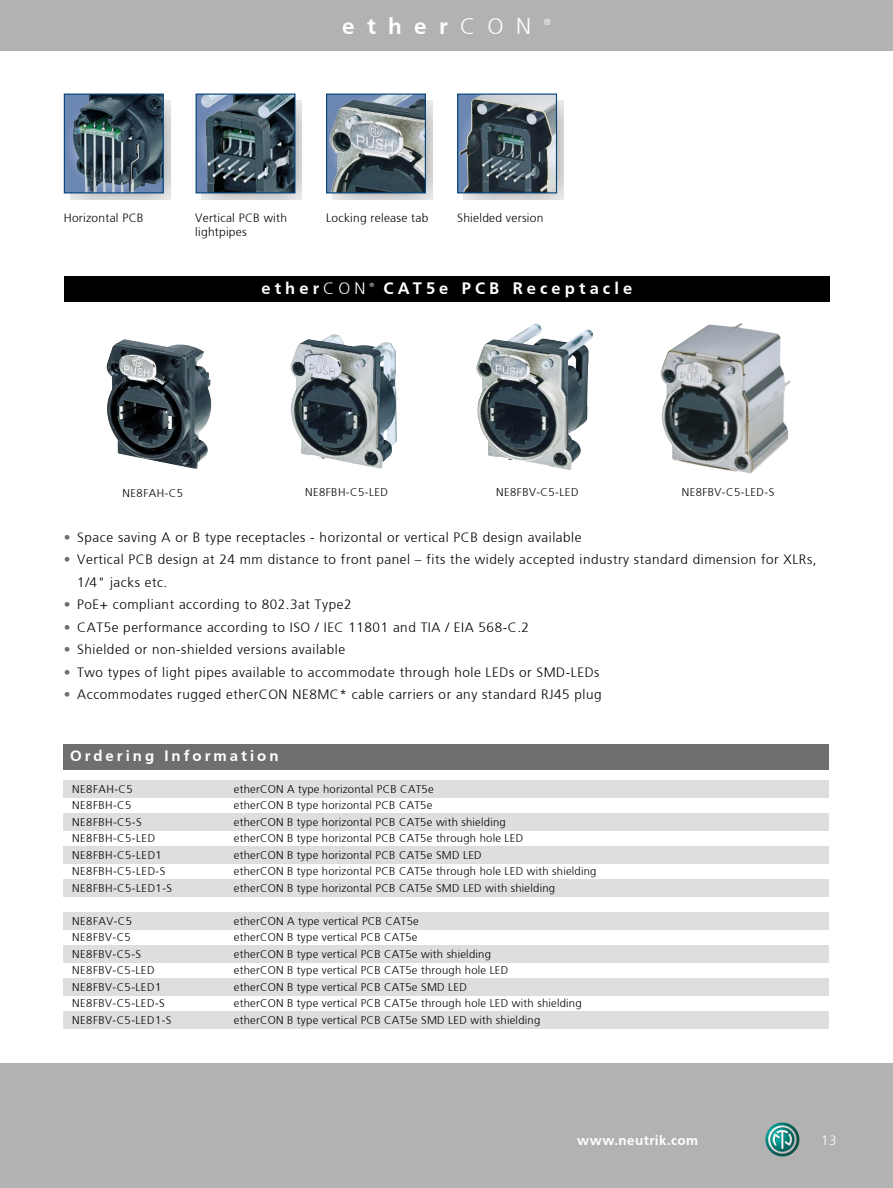
<style>
.page{position:relative;width:893px;height:1188px;background:#fff}
.page>*{position:absolute;margin:0;border:0;box-sizing:border-box;transform-origin:0 0}
.t1{font:700 22.5px "Frutiger";letter-spacing:.55em;color:#fff}
.t2{font:700 16.5px "Frutiger";letter-spacing:.25em;color:#fff}
.t3{font:700 15px "Frutiger";letter-spacing:.2em;color:#fff}
.t4{font:300 13.5px/22.5px "Frutiger";letter-spacing:.04em;color:#000}
.t5{font:700 13.5px "Frutiger";letter-spacing:.025em;color:#fff}
.t6{font:300 13.5px "Frutiger";color:#fff}
.t7{font:300 12px/14.4px "Frutiger";letter-spacing:.02em;color:#000}
.t8{font:300 11.25px "Frutiger";letter-spacing:.02em;color:#000}
.t9{font:300 11.25px "Frutiger";letter-spacing:.04em;color:#000}
.t10{font:300 9px "Frutiger";color:#fff}
.t11{font:300 6px "Frutiger";color:#fff}
.s1{font-weight:300}
.s2{color:#706f6f}
</style>
<div class="page">
<div style="left:0;top:0;width:893px;height:51px;background:#b2b2b2"></div>
<div style="left:13px;top:1063px;width:880px;height:125px;background:#b2b2b2"></div>
<img style="left:765px;top:1123px;width:34px;height:33px">
<div style="left:0;top:1063px;width:13px;height:125px;background:#b2b2b2"></div>
<div style="left:64px;top:744px;width:765px;height:26px;background:#706f6f"></div>
<div style="left:64px;top:780px;width:765px;height:17px;background:#dedede"></div>
<div style="left:64px;top:912px;width:765px;height:17px;background:#dedede"></div>
<div style="left:64px;top:813px;width:765px;height:17px;background:#dedede"></div>
<div style="left:64px;top:945px;width:765px;height:17px;background:#dedede"></div>
<div style="left:64px;top:847px;width:765px;height:17px;background:#dedede"></div>
<div style="left:64px;top:978px;width:765px;height:17px;background:#dedede"></div>
<div style="left:64px;top:880px;width:765px;height:17px;background:#dedede"></div>
<div style="left:64px;top:1012px;width:765px;height:17px;background:#dedede"></div>
<img style="left:202px;top:100px;width:100px;height:100px">
<img style="left:332px;top:100px;width:100px;height:100px">
<img style="left:463px;top:100px;width:100px;height:100px">
<img style="left:200px;top:96px;width:93px;height:95px">
<div style="left:196px;top:94px;width:99px;height:99px;border:1px solid #004279"></div>
<img style="left:329px;top:96px;width:95px;height:95px">
<div style="left:326px;top:94px;width:100px;height:99px;border:1px solid #004279"></div>
<img style="left:459px;top:96px;width:96px;height:95px">
<div style="left:457px;top:94px;width:100px;height:99px;border:1px solid #004279"></div>
<img style="left:70px;top:100px;width:100px;height:100px">
<div style="left:64px;top:94px;width:99px;height:99px;background:linear-gradient(to bottom,#6f89b3,#6f89b3)"></div>
<img style="left:72px;top:96px;width:90px;height:95px">
<div style="left:64px;top:94px;width:100px;height:99px;border:1px solid #004279"></div>
<img style="left:106px;top:339px;width:106px;height:130px">
<img style="left:476px;top:324px;width:117px;height:146px">
<img style="left:290px;top:334px;width:107px;height:135px">
<img style="left:660px;top:323px;width:131px;height:151px">
<div style="left:64px;top:276px;width:765px;height:26px;background:#000"></div>
<h1 class="t1" style="left:342px;top:13px;width:191px">ether<span class="s1">CON</span></h1>
<p class="t10" style="left:544px;top:17px;width:9px">®</p>
<p class="t7" style="left:64px;top:210px;width:81px">Horizontal PCB</p>
<p class="t7" style="left:195px;top:210px;width:93px">Vertical PCB with lightpipes</p>
<p class="t7" style="left:326px;top:210px;width:104px">Locking release tab</p>
<p class="t7" style="left:457px;top:210px;width:88px">Shielded version</p>
<h2 class="t2" style="left:261px;top:279px;width:106px">ether<span class="s1">CON</span></h2>
<p class="t11" style="left:370px;top:282px;width:6px">®</p>
<h2 class="t2" style="left:384px;top:279px;width:250px">CAT5e PCB Receptacle</h2>
<p class="t9" style="left:123px;top:487px;width:62px">NE8FAH-C5</p>
<p class="t9" style="left:305px;top:486px;width:84px">NE8FBH-C5-LED</p>
<p class="t9" style="left:496px;top:486px;width:84px">NE8FBV-C5-LED</p>
<p class="t9" style="left:682px;top:486px;width:94px">NE8FBV-C5-LED-S</p>
<p class="t4" style="left:64px;top:526px;width:519px"><span class="s2">•</span> Space saving A or B type receptacles - horizontal or vertical PCB design available</p>
<p class="t4" style="left:77px;top:548px;width:741px;text-indent:-14px"><span class="s2">•</span> Vertical PCB design at 24 mm distance to front panel – fits the widely accepted industry standard dimension for XLRs,<br>1/4" jacks etc.</p>
<p class="t4" style="left:64px;top:593px;width:289px"><span class="s2">•</span> PoE+ compliant according to 802.3at Type2</p>
<p class="t4" style="left:64px;top:616px;width:467px"><span class="s2">•</span> CAT5e performance according to ISO / IEC 11801 and TIA / EIA 568-C.2</p>
<p class="t4" style="left:64px;top:638px;width:283px"><span class="s2">•</span> Shielded or non-shielded versions available</p>
<p class="t4" style="left:64px;top:661px;width:537px"><span class="s2">•</span> Two types of light pipes available to accommodate through hole LEDs or SMD-LEDs</p>
<p class="t4" style="left:64px;top:683px;width:539px"><span class="s2">•</span> Accommodates rugged etherCON NE8MC* cable carriers or any standard RJ45 plug</p>
<h3 class="t3" style="left:70px;top:747px;width:210px">Ordering Information</h3>
<p class="t9" style="left:72px;top:782px;width:62px">NE8FAH-C5</p>
<p class="t8" style="left:234px;top:782px;width:201px">etherCON A type horizontal PCB CAT5e</p>
<p class="t9" style="left:72px;top:799px;width:61px">NE8FBH-C5</p>
<p class="t8" style="left:234px;top:799px;width:200px">etherCON B type horizontal PCB CAT5e</p>
<p class="t9" style="left:72px;top:815px;width:71px">NE8FBH-C5-S</p>
<p class="t8" style="left:234px;top:815px;width:273px">etherCON B type horizontal PCB CAT5e with shielding</p>
<p class="t9" style="left:72px;top:832px;width:84px">NE8FBH-C5-LED</p>
<p class="t8" style="left:234px;top:832px;width:291px">etherCON B type horizontal PCB CAT5e through hole LED</p>
<p class="t9" style="left:72px;top:848px;width:91px">NE8FBH-C5-LED1</p>
<p class="t8" style="left:234px;top:848px;width:249px">etherCON B type horizontal PCB CAT5e SMD LED</p>
<p class="t9" style="left:72px;top:865px;width:95px">NE8FBH-C5-LED-S</p>
<p class="t8" style="left:234px;top:865px;width:364px">etherCON B type horizontal PCB CAT5e through hole LED with shielding</p>
<p class="t9" style="left:72px;top:881px;width:101px">NE8FBH-C5-LED1-S</p>
<p class="t8" style="left:234px;top:881px;width:323px">etherCON B type horizontal PCB CAT5e SMD LED with shielding</p>
<p class="t9" style="left:72px;top:914px;width:61px">NE8FAV-C5</p>
<p class="t8" style="left:234px;top:914px;width:186px">etherCON A type vertical PCB CAT5e</p>
<p class="t9" style="left:72px;top:931px;width:60px">NE8FBV-C5</p>
<p class="t8" style="left:234px;top:931px;width:185px">etherCON B type vertical PCB CAT5e</p>
<p class="t9" style="left:72px;top:947px;width:70px">NE8FBV-C5-S</p>
<p class="t8" style="left:234px;top:947px;width:259px">etherCON B type vertical PCB CAT5e with shielding</p>
<p class="t9" style="left:72px;top:964px;width:84px">NE8FBV-C5-LED</p>
<p class="t8" style="left:234px;top:964px;width:276px">etherCON B type vertical PCB CAT5e through hole LED</p>
<p class="t9" style="left:72px;top:980px;width:90px">NE8FBV-C5-LED1</p>
<p class="t8" style="left:234px;top:980px;width:234px">etherCON B type vertical PCB CAT5e SMD LED</p>
<p class="t9" style="left:72px;top:997px;width:94px">NE8FBV-C5-LED-S</p>
<p class="t8" style="left:234px;top:997px;width:349px">etherCON B type vertical PCB CAT5e through hole LED with shielding</p>
<p class="t9" style="left:72px;top:1013px;width:101px">NE8FBV-C5-LED1-S</p>
<p class="t8" style="left:234px;top:1013px;width:308px">etherCON B type vertical PCB CAT5e SMD LED with shielding</p>
<p class="t5" style="left:577px;top:1132px;width:123px">www.neutrik.com</p>
<p class="t6" style="left:821px;top:1132px;width:17px">13</p>
</div>
